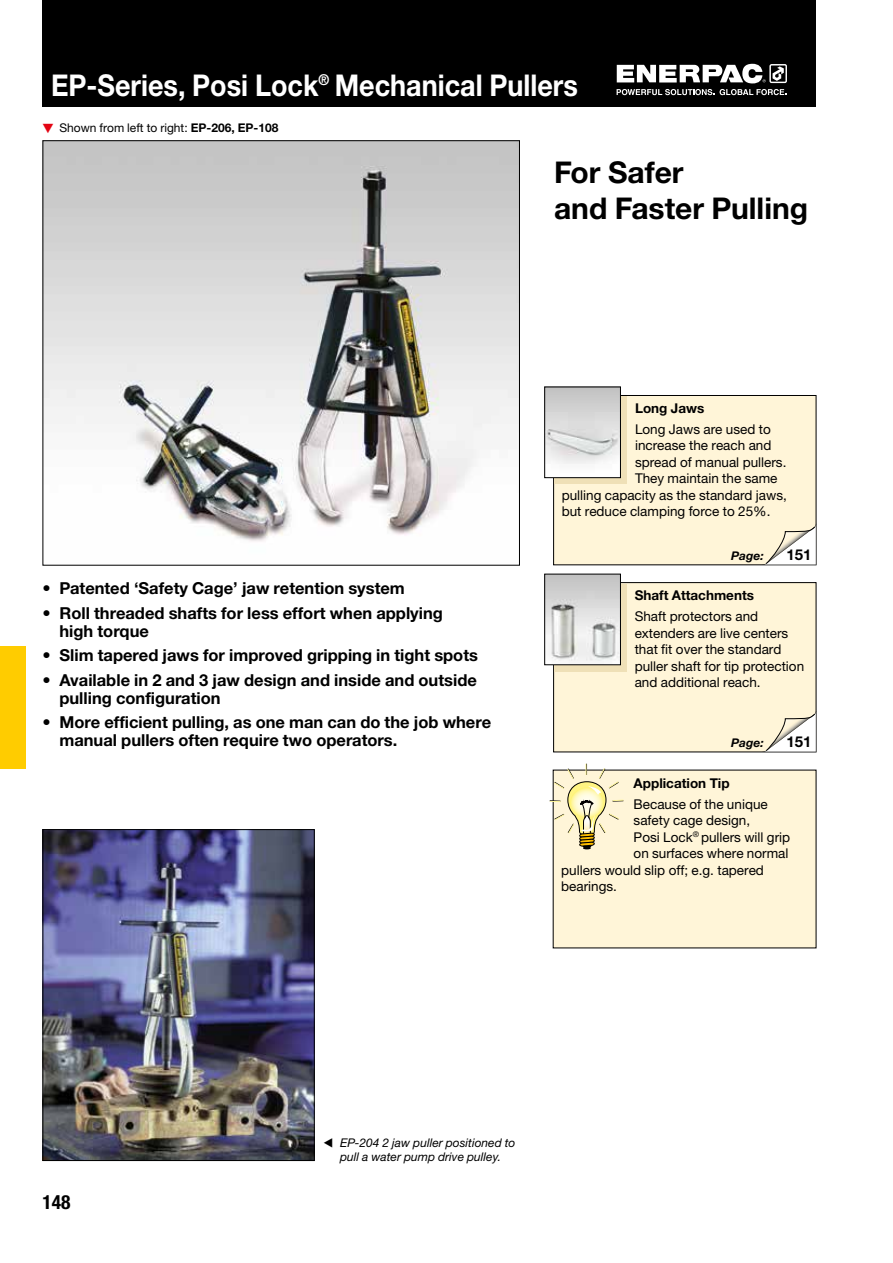
<style>
.page{position:relative;width:893px;height:1263px;background:#fff}
.page>*{position:absolute;margin:0;border:0;box-sizing:border-box;transform-origin:0 0}
.t1{font:700 30px "Helvetica Neue LTW1 G";color:#fff;scale:.9 1}
.t2{font:700 30px/36px "Helvetica Neue LTW1 G";color:#000}
.t3{font:700 condensed 19.5px "Helvetica Neue LTW1 G";color:#000}
.t4{font:700 16.5px/18px "Helvetica Neue LTW1 G";color:#000}
.t5{font:700 15px "Helvetica Neue LTW1 G";color:#000}
.t6{font:13.5px/16.5px "Helvetica Neue LTW1 G";color:#000}
.t7{font:700 13.5px "Helvetica Neue LTW1 G";color:#000}
.t8{font:italic 12px/14.2px "Helvetica Neue LTW1 G";color:#000;text-align:center}
.t9{font:12px "Helvetica Neue LTW1 G";color:#000}
.t10{font:italic 700 12px "Helvetica Neue LTW1 G";color:#000}
.s1{font-weight:700}
</style>
<div class="page">
<div style="left:43px;top:0;width:773px;height:106px;background:#000"></div>
<svg style="left:617px;top:89px;width:97px;height:6px"></svg>
<svg style="left:720px;top:89px;width:66px;height:6px"></svg>
<svg style="left:617px;top:64px;width:170px;height:19px"></svg>
<div style="left:0;top:646px;width:26px;height:123px;background:#fc0"></div>
<div style="left:553px;top:770px;width:263px;height:178px;background:#fff5d8"></div>
<svg style="left:550px;top:764px;width:74px;height:85px"></svg>
<img style="left:45px;top:142px;width:473px;height:399px">
<div style="left:553px;top:395px;width:263px;height:170px;background:#fff5d8;border:1px solid #000"></div>
<svg style="left:762px;top:522px;width:54px;height:44px"></svg>
<div style="left:554px;top:397px;width:73px;height:87px;background:#efe0b7"></div>
<img style="left:546px;top:389px;width:73px;height:87px">
<div style="left:544px;top:387px;width:77px;height:91px;border:1px solid #000"></div>
<div style="left:553px;top:582px;width:263px;height:170px;background:#fff5d8;border:1px solid #000"></div>
<svg style="left:762px;top:709px;width:54px;height:44px"></svg>
<div style="left:554px;top:584px;width:73px;height:87px;background:#efe0b7"></div>
<img style="left:546px;top:576px;width:73px;height:87px">
<div style="left:544px;top:574px;width:77px;height:91px;border:1px solid #000"></div>
<img style="left:45px;top:831px;width:268px;height:328px">
<div style="left:43px;top:829px;width:272px;height:332px;border:1px solid #000"></div>
<h1 class="t1" style="left:51px;top:66px;width:587px">EP-Series, Posi Lock<sup>®</sup> Mechanical Pullers</h1>
<p class="t9" style="left:60px;top:120px;width:220px">Shown from left to right: <span class="s1">EP-206, EP-108</span></p>
<h1 class="t2" style="left:554px;top:154px;width:256px">For Safer<br>and Faster Pulling</h1>
<p class="t4" style="left:43px;top:579px;width:364px">• Patented ‘Safety Cage’ jaw retention system</p>
<p class="t4" style="left:59px;top:604px;width:385px;text-indent:-17px">• Roll threaded shafts for less effort when applying high torque</p>
<p class="t4" style="left:42px;top:646px;width:437px">• Slim tapered jaws for improved gripping in tight spots</p>
<p class="t4" style="left:59px;top:670px;width:419px;text-indent:-17px">• Available in 2 and 3 jaw design and inside and outside pulling configuration</p>
<p class="t4" style="left:59px;top:713px;width:433px;text-indent:-17px">• More efficient pulling, as one man can do the job where manual pullers often require two operators.</p>
<p class="t7" style="left:635px;top:400px;width:71px">Long Jaws</p>
<p class="t6" style="left:635px;top:421px;width:137px">Long Jaws are used to</p>
<p class="t6" style="left:635px;top:437px;width:138px">increase the reach and</p>
<p class="t6" style="left:635px;top:454px;width:153px">spread of manual pullers.</p>
<p class="t6" style="left:635px;top:470px;width:144px">They maintain the same</p>
<p class="t6" style="left:562px;top:487px;width:227px">pulling capacity as the standard jaws,</p>
<p class="t6" style="left:562px;top:503px;width:210px">but reduce clamping force to 25%.</p>
<p class="t10" style="left:731px;top:548px;width:34px">Page:</p>
<p class="t5" style="left:786px;top:545px;width:27px">151</p>
<p class="t7" style="left:635px;top:587px;width:121px">Shaft Attachments</p>
<p class="t6" style="left:635px;top:608px;width:171px">Shaft protectors and extenders are live centers that fit over the standard puller shaft for tip protection and additional reach.</p>
<p class="t10" style="left:731px;top:735px;width:34px">Page:</p>
<p class="t5" style="left:786px;top:732px;width:27px">151</p>
<p class="t7" style="left:634px;top:775px;width:98px">Application Tip</p>
<p class="t6" style="left:634px;top:795px;width:136px">Because of the unique</p>
<p class="t6" style="left:634px;top:812px;width:118px">safety cage design,</p>
<p class="t6" style="left:634px;top:828px;width:158px">Posi Lock<sup>®</sup> pullers will grip</p>
<p class="t6" style="left:634px;top:845px;width:156px">on surfaces where normal</p>
<p class="t6" style="left:561px;top:861px;width:204px">pullers would slip off; e.g. tapered</p>
<p class="t6" style="left:561px;top:878px;width:57px">bearings.</p>
<h2 class="t3" style="left:43px;top:1190px;width:30px">148</h2>
<p class="t8" style="left:323px;top:1135px;width:194px">◀ EP-204 2 jaw puller positioned to pull a water pump drive pulley.</p>
</div>
